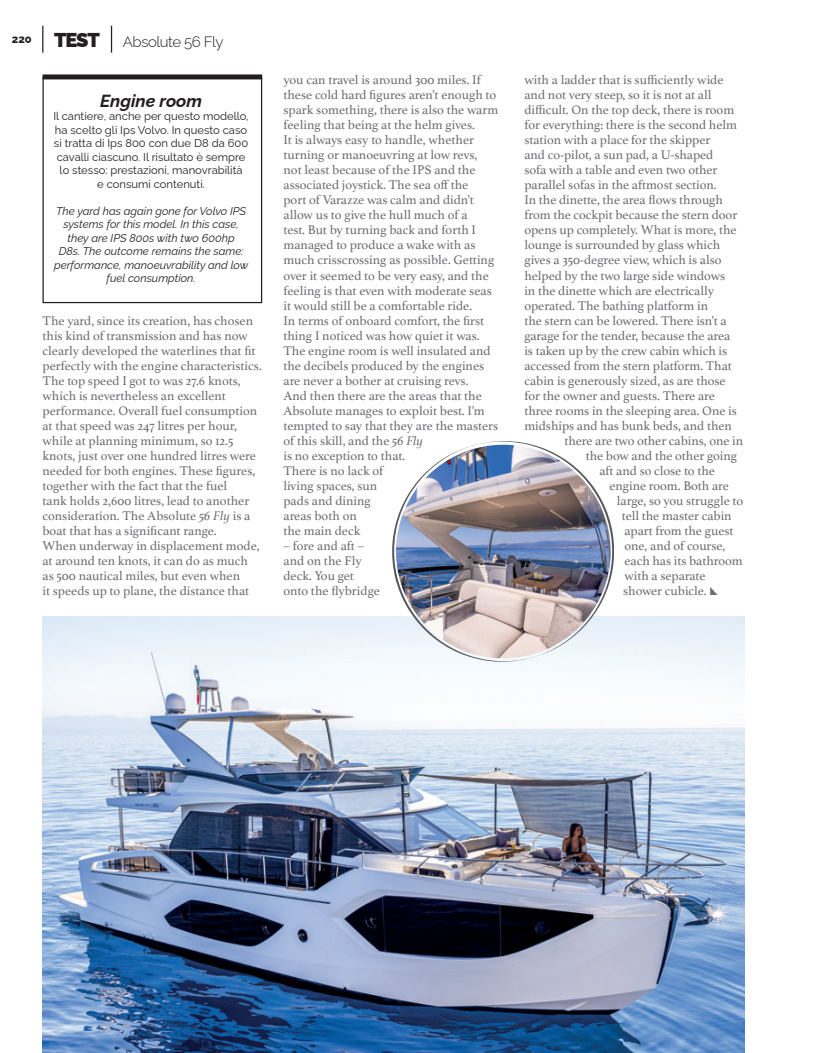
<style>
.page{position:relative;width:815px;height:1053px;background:#fff}
.page>*{position:absolute;margin:0;border:0;box-sizing:border-box;transform-origin:0 0}
.t1{font:italic 700 17.5px "Raleway";color:#231f20}
.t2{font:300 15px "Raleway";letter-spacing:-.03em;color:#231f20}
.t3{font:13.12px/15px "Athelas";color:#6c6d70}
.t4{font:11.25px/13.5px "Raleway";color:#231f20}
.t5{font:italic 11.25px/13.5px "Raleway";color:#231f20;text-align:center}
.s1{font-weight:900;font-size:20px}
.s2{font-style:italic}
</style>
<div class="page">
<svg style="left:42px;top:26px;width:1px;height:27px"></svg>
<svg style="left:111px;top:26px;width:1px;height:27px"></svg>
<img style="left:43px;top:616px;width:701px;height:436px">
<div style="left:43px;top:77px;width:219px;height:226px;border:1px solid #231f20"></div>
<div style="left:43px;top:74px;width:219px;height:5px;background:#231f20"></div>
<svg style="left:392px;top:441px;width:222px;height:221px"></svg>
<img style="left:396px;top:444px;width:215px;height:214px">
<p class="t2" style="left:12px;top:30px;width:213px"><sup>220</sup> <span class="s1">TEST</span> Absolute 56 Fly</p>
<p class="t1" style="left:100px;top:86px;width:104px">Engine room</p>
<p class="t4" style="left:53px;top:108px;width:197px">Il cantiere, anche per questo modello, ha scelto gli Ips Volvo. In questo caso si tratta di Ips 800 con due D8 da 600 cavalli ciascuno. Il risultato è sempre</p>
<p class="t4" style="left:60px;top:162px;width:184px">lo stesso: prestazioni, manovrabilità</p>
<p class="t4" style="left:97px;top:175px;width:109px">e consumi contenuti.</p>
<p class="t5" style="left:54px;top:202px;width:196px">The yard has again gone for Volvo IPS systems for this model. In this case, they are IPS 800s with two 600hp<br>D8s. The outcome remains the same: performance, manoeuvrability and low fuel consumption.</p>
<p class="t3" style="left:43px;top:312px;width:221px">The yard, since its creation, has chosen this kind of transmission and has now clearly developed the waterlines that fit perfectly with the engine characteristics.<br>The top speed I got to was 27.6 knots, which is nevertheless an excellent performance. Overall fuel consumption at that speed was 247 litres per hour, while at planning minimum, so 12.5 knots, just over one hundred litres were needed for both engines. These figures, together with the fact that the fuel<br>tank holds 2,600 litres, lead to another consideration. The Absolute <span class="s2">56 Fly</span> is a boat that has a significant range.</p>
<p class="t3" style="left:43px;top:537px;width:219px">When underway in displacement mode, at around ten knots, it can do as much as 500 nautical miles, but even when<br>it speeds up to plane, the distance that</p>
<p class="t3" style="left:283px;top:72px;width:216px">you can travel is around 300 miles. If these cold hard figures aren’t enough to spark something, there is also the warm feeling that being at the helm gives.</p>
<p class="t3" style="left:283px;top:132px;width:216px">It is always easy to handle, whether turning or manoeuvring at low revs, not least because of the IPS and the associated joystick. The sea off the<br>port of Varazze was calm and didn’t allow us to give the hull much of a<br>test. But by turning back and forth I managed to produce a wake with as much crisscrossing as possible. Getting over it seemed to be very easy, and the feeling is that even with moderate seas it would still be a comfortable ride.<br>In terms of onboard comfort, the first thing I noticed was how quiet it was.<br>The engine room is well insulated and the decibels produced by the engines are never a bother at cruising revs.<br>And then there are the areas that the<br>Absolute manages to exploit best. I’m tempted to say that they are the masters of this skill, and the <span class="s2">56 Fly<br></span>is no exception to that.<br>There is no lack of<br>living spaces, sun<br>pads and dining<br>areas both on<br>the main deck</p>
<p class="t3" style="left:283px;top:537px;width:98px">– fore and aft – and on the Fly deck. You get onto the flybridge</p>
<p class="t3" style="left:524px;top:72px;width:201px">with a ladder that is sufficiently wide</p>
<p class="t3" style="left:524px;top:87px;width:188px">and not very steep, so it is not at all</p>
<p class="t3" style="left:524px;top:102px;width:211px">difficult. On the top deck, there is room</p>
<p class="t3" style="left:524px;top:117px;width:214px">for everything: there is the second helm</p>
<p class="t3" style="left:524px;top:132px;width:187px">station with a place for the skipper</p>
<p class="t3" style="left:524px;top:147px;width:191px">and co-pilot, a sun pad, a U-shaped</p>
<p class="t3" style="left:524px;top:162px;width:195px">sofa with a table and even two other</p>
<p class="t3" style="left:524px;top:177px;width:194px">parallel sofas in the aftmost section.</p>
<p class="t3" style="left:524px;top:192px;width:200px">In the dinette, the area flows through</p>
<p class="t3" style="left:524px;top:207px;width:214px">from the cockpit because the stern door</p>
<p class="t3" style="left:524px;top:222px;width:214px">opens up completely. What is more, the</p>
<p class="t3" style="left:524px;top:237px;width:197px">lounge is surrounded by glass which</p>
<p class="t3" style="left:524px;top:252px;width:199px">gives a 350-degree view, which is also</p>
<p class="t3" style="left:524px;top:267px;width:202px">helped by the two large side windows</p>
<p class="t3" style="left:524px;top:282px;width:191px">in the dinette which are electrically</p>
<p class="t3" style="left:524px;top:297px;width:185px">operated. The bathing platform in</p>
<p class="t3" style="left:524px;top:312px;width:204px">the stern can be lowered. There isn’t a</p>
<p class="t3" style="left:524px;top:327px;width:207px">garage for the tender, because the area</p>
<p class="t3" style="left:524px;top:342px;width:204px">is taken up by the crew cabin which is</p>
<p class="t3" style="left:524px;top:357px;width:209px">accessed from the stern platform. That</p>
<p class="t3" style="left:524px;top:372px;width:203px">cabin is generously sized, as are those</p>
<p class="t3" style="left:524px;top:387px;width:192px">for the owner and guests. There are</p>
<p class="t3" style="left:524px;top:402px;width:214px">three rooms in the sleeping area. One is</p>
<p class="t3" style="left:524px;top:417px;width:209px">midships and has bunk beds, and then</p>
<p class="t3" style="left:564px;top:432px;width:180px">there are two other cabins, one in</p>
<p class="t3" style="left:586px;top:447px;width:153px">the bow and the other going</p>
<p class="t3" style="left:599px;top:462px;width:117px">aft and so close to the</p>
<p class="t3" style="left:609px;top:477px;width:121px">engine room. Both are</p>
<p class="t3" style="left:617px;top:492px;width:128px">large, so you struggle to</p>
<p class="t3" style="left:622px;top:507px;width:111px">tell the master cabin</p>
<p class="t3" style="left:624px;top:522px;width:111px">apart from the guest</p>
<p class="t3" style="left:624px;top:537px;width:102px">one, and of course,</p>
<p class="t3" style="left:624px;top:552px;width:120px">each has its bathroom</p>
<p class="t3" style="left:624px;top:567px;width:83px">with a separate</p>
<p class="t3" style="left:623px;top:582px;width:85px">shower cubicle.</p>
</div>
